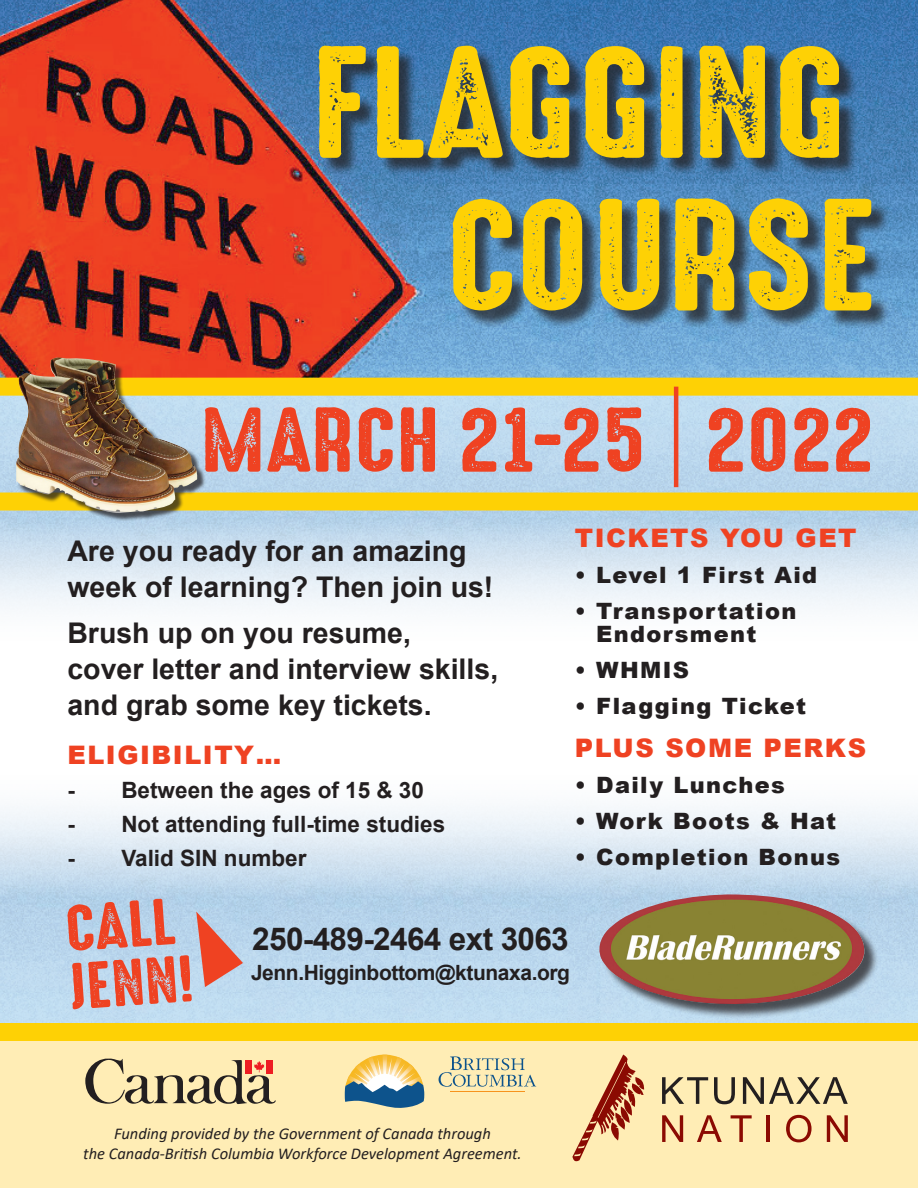
<style>
.page{position:relative;width:918px;height:1188px;background:#fff}
.page>*{position:absolute;margin:0;border:0;box-sizing:border-box;transform-origin:0 0}
.t1{font:700 31.5px "Arial";letter-spacing:-.02em;color:#231f20}
.t2{font:700 28.5px/36px "Arial";color:#231f20}
.t3{font:900 25.5px "Arial";letter-spacing:.06em;color:#ef4222}
.t4{font:900 22.5px/22.5px "Arial";letter-spacing:.06em;color:#231f20}
.t5{font:700 22.5px "Arial";color:#231f20}
.t6{font:700 21px "Arial";letter-spacing:-.02em;color:#231f20}
.t7{font:italic 16.5px "Calibri";color:#231f20}
</style>
<div class="page">
<img style="left:0;top:0;width:918px;height:609px">
<img style="left:0;top:396px;width:453px;height:213px">
<img style="left:453px;top:807px;width:465px;height:216px">
<img style="left:0;top:807px;width:453px;height:216px">
<div style="left:0;top:1040px;width:918px;height:148px;background:#ffedb5"></div>
<svg style="left:439px;top:1056px;width:97px;height:31px"></svg>
<hr style="left:450px;top:1091px;width:75px;height:1px;background:#f7931d">
<svg style="left:345px;top:1055px;width:79px;height:53px"></svg>
<svg style="left:85px;top:1059px;width:191px;height:45px"></svg>
<svg style="left:572px;top:1055px;width:72px;height:106px"></svg>
<svg style="left:662px;top:1077px;width:46px;height:27px"></svg>
<svg style="left:714px;top:1077px;width:21px;height:27px"></svg>
<svg style="left:743px;top:1077px;width:105px;height:27px"></svg>
<svg style="left:662px;top:1115px;width:21px;height:27px"></svg>
<svg style="left:697px;top:1115px;width:25px;height:27px"></svg>
<svg style="left:731px;top:1115px;width:21px;height:27px"></svg>
<hr style="left:767px;top:1115px;width:3px;height:27px;background:#8b0a02">
<svg style="left:786px;top:1115px;width:26px;height:27px"></svg>
<svg style="left:827px;top:1115px;width:21px;height:27px"></svg>
<div style="left:321px;top:48px;width:569px;height:281px;background:#231f20;opacity:.75"></div>
<svg style="left:453px;top:198px;width:418px;height:113px;background:#aca33f"></svg>
<svg style="left:319px;top:46px;width:520px;height:112px;background:#a59c3c"></svg>
<div style="left:0;top:378px;width:918px;height:18px;background:#fed105"></div>
<div style="left:0;top:493px;width:918px;height:18px;background:#fed105"></div>
<div style="left:0;top:1023px;width:918px;height:18px;background:#fed105"></div>
<svg style="left:205px;top:407px;width:436px;height:65px;background:#d58f8b"></svg>
<svg style="left:709px;top:407px;width:161px;height:65px;background:#d78881"></svg>
<hr style="left:674px;top:387px;width:4px;height:100px;background:#ef4222">
<div style="left:18px;top:359px;width:187px;height:162px;background:#231f20;opacity:.75"></div>
<img style="left:16px;top:358px;width:181px;height:156px">
<div style="left:602px;top:896px;width:278px;height:123px;background:#231f20;opacity:.75"></div>
<img style="left:596px;top:894px;width:269px;height:115px">
<svg style="left:67px;top:899px;width:176px;height:110px;background:#cc9fa2"></svg>
<p class="t2" style="left:67px;top:533px;width:428px">Are you ready for an amazing week of learning? Then join us!</p>
<p class="t2" style="left:67px;top:615px;width:432px">Brush up on you resume,<br>cover letter and interview skills, and grab some key tickets.</p>
<p class="t3" style="left:67px;top:737px;width:215px">ELIGIBILITY…</p>
<p class="t5" style="left:67px;top:774px;width:358px">- Between the ages of 15 &amp; 30</p>
<p class="t5" style="left:67px;top:808px;width:379px">- Not attending full-time studies</p>
<p class="t5" style="left:67px;top:842px;width:241px">- Valid SIN number</p>
<p class="t3" style="left:575px;top:520px;width:283px">TICKETS YOU GET</p>
<p class="t4" style="left:575px;top:563px;width:244px">• Level 1 First Aid</p>
<p class="t4" style="left:596px;top:599px;width:202px;text-indent:-21px">• Transportation<br>Endorsment</p>
<p class="t4" style="left:575px;top:658px;width:116px">• WHMIS</p>
<p class="t4" style="left:575px;top:694px;width:233px">• Flagging Ticket</p>
<p class="t3" style="left:575px;top:729px;width:293px">PLUS SOME PERKS</p>
<p class="t4" style="left:575px;top:773px;width:212px">• Daily Lunches</p>
<p class="t4" style="left:575px;top:809px;width:263px">• Work Boots &amp; Hat</p>
<p class="t4" style="left:575px;top:845px;width:267px">• Completion Bonus</p>
<p class="t1" style="left:252px;top:917px;width:318px">250-489-2464 ext 3063</p>
<p class="t6" style="left:251px;top:958px;width:321px">Jenn.Higginbottom@ktunaxa.org</p>
<p class="t7" style="left:114px;top:1122px;width:378px">Funding provided by the Government of Canada through</p>
<p class="t7" style="left:83px;top:1142px;width:440px">the Canada-British Columbia Workforce Development Agreement.</p>
</div>
